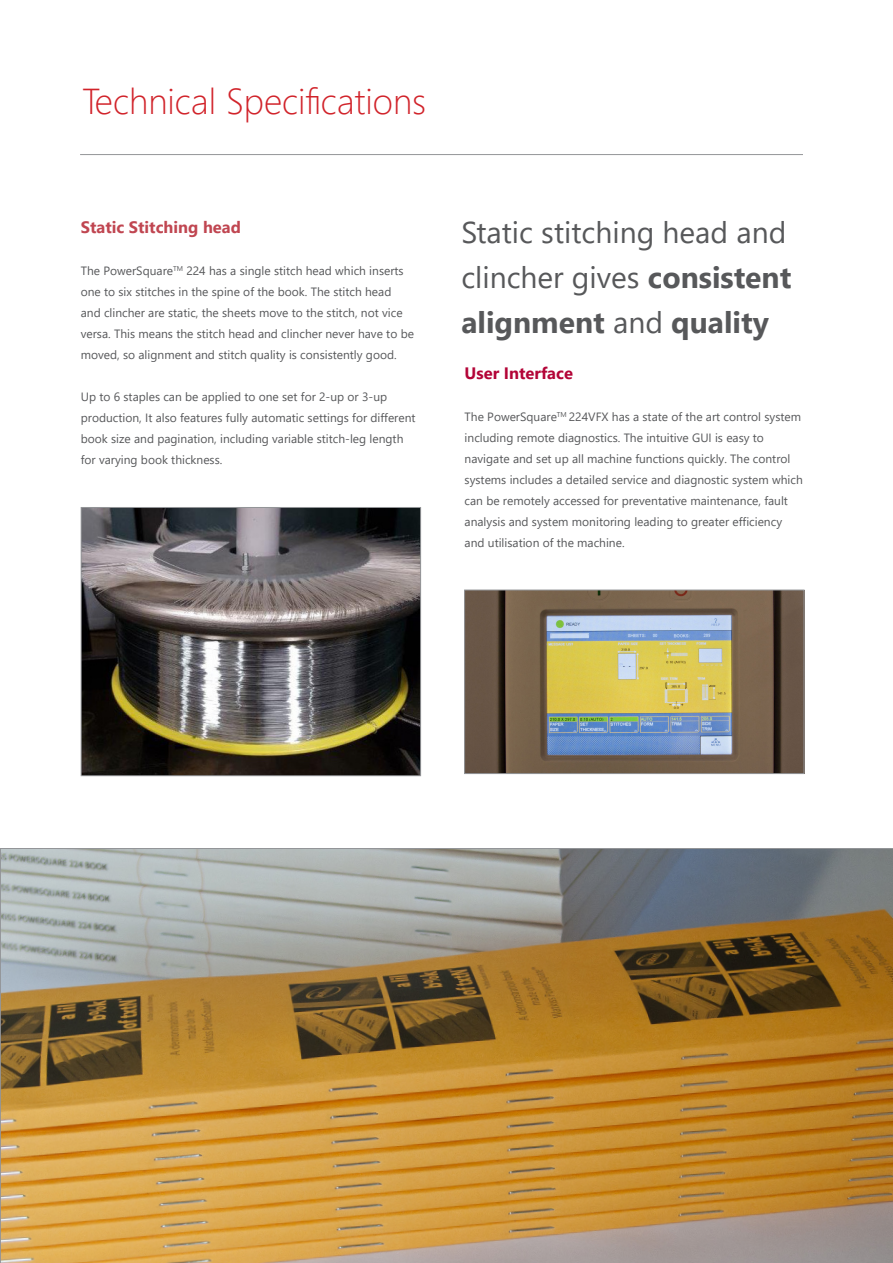
<style>
.page{position:relative;width:893px;height:1263px;background:#fff}
.page>*{position:absolute;margin:0;border:0;box-sizing:border-box;transform-origin:0 0}
.t1{font:300 36px "Segoe UI";color:#d1232a}
.t2{font:30px/45px "Segoe UI";color:#57585a}
.Headings{font:700 16.5px "Segoe UI";color:#c04651}
.Headings-2{font:700 16.5px "Segoe UI";color:#b30437}
.Headings-3{font:12px/21px "Segoe UI";color:#57585a}
.s1{font-weight:700}
</style>
<div class="page">
<hr style="left:80px;top:154px;width:723px;height:1px;background:#939598">
<img style="left:83px;top:509px;width:336px;height:265px">
<div style="left:81px;top:507px;width:340px;height:269px;border:1px solid #939598"></div>
<img style="left:466px;top:592px;width:336px;height:180px">
<div style="left:464px;top:590px;width:340px;height:184px;border:1px solid #939598"></div>
<img style="left:1px;top:848px;width:892px;height:415px">
<svg style="left:0;top:848px;width:1px;height:415px"></svg>
<p class="t1" style="left:82px;top:67px;width:346px">Technical Specifications</p>
<p class="Headings" style="left:81px;top:212px;width:162px">Static Stitching head</p>
<p class="Headings-3" style="left:81px;top:259px;width:335px">The PowerSquare<sup>TM</sup> 224 has a single stitch head which inserts one to six stitches in the spine of the book. The stitch head and clincher are static, the sheets move to the stitch, not vice versa. This means the stitch head and clincher never have to be moved, so alignment and stitch quality is consistently good.</p>
<p class="Headings-3" style="left:81px;top:385px;width:336px">Up to 6 staples can be applied to one set for 2-up or 3-up production, It also features fully automatic settings for different book size and pagination, including variable stitch-leg length for varying book thickness.</p>
<p class="t2" style="left:461px;top:207px;width:331px">Static stitching head and clincher gives <span class="s1">consistent alignment</span> and <span class="s1">quality</span></p>
<p class="Headings-2" style="left:465px;top:357px;width:110px">User Interface</p>
<p class="Headings-3" style="left:465px;top:405px;width:340px">The PowerSquare<sup>TM</sup> 224VFX has a state of the art control system including remote diagnostics. The intuitive GUI is easy to navigate and set up all machine functions quickly. The control systems includes a detailed service and diagnostic system which can be remotely accessed for preventative maintenance, fault analysis and system monitoring leading to greater efficiency and utilisation of the machine.</p>
</div>
